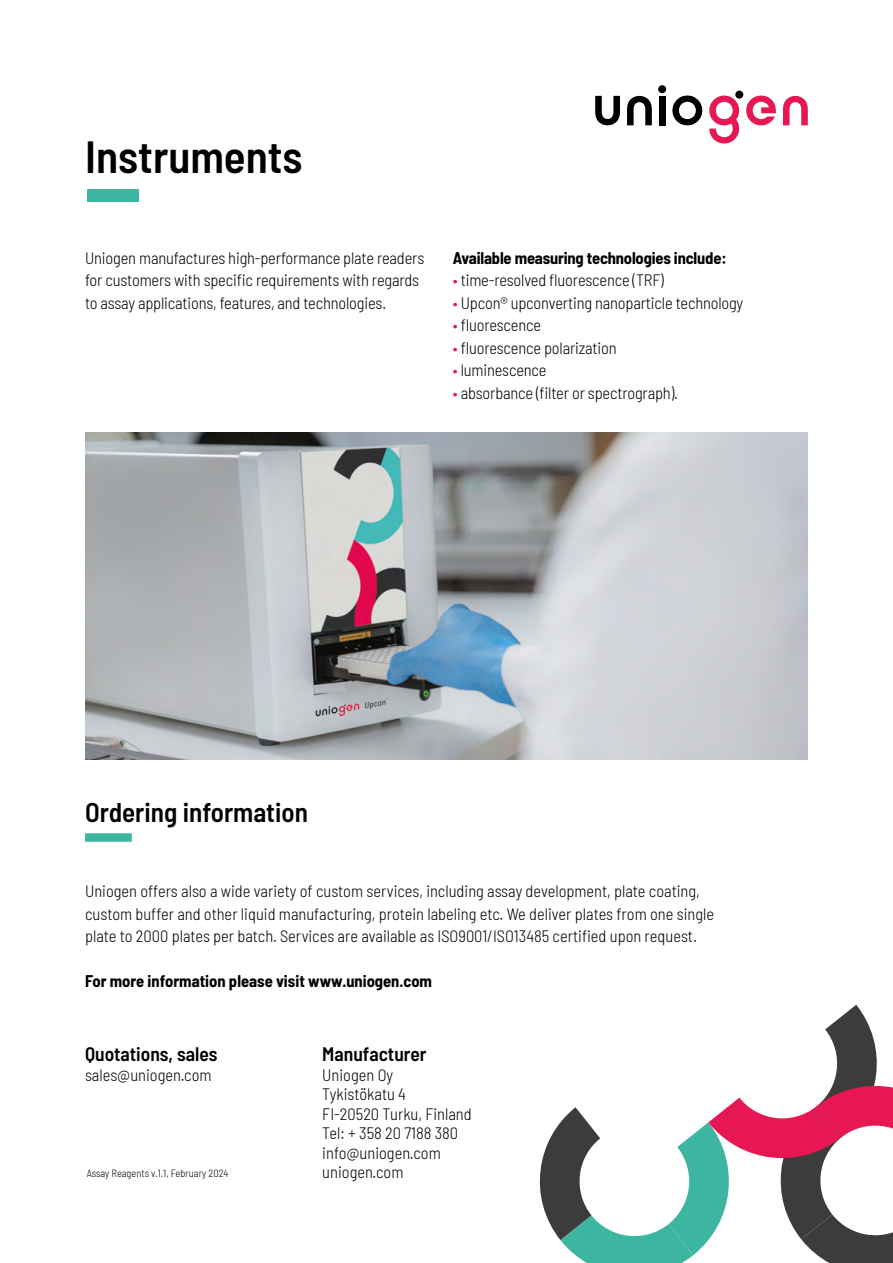
<style>
.page{position:relative;width:893px;height:1263px;background:#fff}
.page>*{position:absolute;margin:0;border:0;box-sizing:border-box;transform-origin:0 0}
.t1{font:600 semi-condensed 45px "Barlow";color:#000}
.t2{font:600 semi-condensed 27px "Barlow";color:#000}
.t3{font:600 semi-condensed 19.5px "Barlow";color:#000}
.t4{font:300 semi-condensed 16.5px/19.5px "Barlow";letter-spacing:-.005em;color:#000}
.t5{font:700 semi-condensed 16.5px "Barlow";letter-spacing:-.01em;color:#000}
.t6{font:300 semi-condensed 10.5px "Barlow";color:#000}
.s1{color:#e61753}
</style>
<div class="page">
<img style="left:85px;top:432px;width:723px;height:327px">
<div style="left:659px;top:96px;width:6px;height:29px;background:#000"></div>
<svg style="left:627px;top:96px;width:25px;height:29px"></svg>
<svg style="left:672px;top:96px;width:30px;height:29px"></svg>
<svg style="left:595px;top:96px;width:25px;height:29px"></svg>
<div style="left:658px;top:85px;width:8px;height:8px;background:#000;border-radius:50%"></div>
<svg style="left:783px;top:96px;width:25px;height:29px"></svg>
<svg style="left:746px;top:96px;width:30px;height:29px"></svg>
<svg style="left:709px;top:96px;width:30px;height:47px"></svg>
<div style="left:735px;top:91px;width:8px;height:8px;background:#000;border-radius:50%"></div>
<svg style="left:539px;top:1005px;width:354px;height:258px"></svg>
<div style="left:85px;top:833px;width:47px;height:9px;background:#3cb5a1"></div>
<div style="left:87px;top:189px;width:51px;height:13px;background:#3cb5a1"></div>
<h1 class="t1" style="left:85px;top:124px;width:219px">Instruments</h1>
<p class="t4" style="left:85px;top:245px;width:341px;line-height:22.5px">Uniogen manufactures high-performance plate readers for customers with specific requirements with regards to assay applications, features, and technologies.</p>
<p class="t5" style="left:453px;top:246px;width:275px">Available measuring technologies include:</p>
<p class="t4" style="left:453px;top:269px;width:213px"><span class="s1">•</span> time-resolved fluorescence (TRF)</p>
<p class="t4" style="left:453px;top:292px;width:292px"><span class="s1">•</span> Upcon® upconverting nanoparticle technology</p>
<p class="t4" style="left:453px;top:315px;width:90px"><span class="s1">•</span> fluorescence</p>
<p class="t4" style="left:453px;top:337px;width:165px"><span class="s1">•</span> fluorescence polarization</p>
<p class="t4" style="left:453px;top:360px;width:95px"><span class="s1">•</span> luminescence</p>
<p class="t4" style="left:453px;top:382px;width:227px"><span class="s1">•</span> absorbance (filter or spectrograph).</p>
<h2 class="t2" style="left:85px;top:793px;width:224px">Ordering information</h2>
<p class="t4" style="left:85px;top:879px;width:630px;line-height:22.5px">Uniogen offers also a wide variety of custom services, including assay development, plate coating, custom buffer and other liquid manufacturing, protein labeling etc. We deliver plates from one single plate to 2000 plates per batch. Services are available as ISO9001/ISO13485 certified upon request.</p>
<p class="t5" style="left:85px;top:969px;width:349px">For more information please visit www.uniogen.com</p>
<p class="t3" style="left:85px;top:1040px;width:134px">Quotations, sales</p>
<p class="t4" style="left:85px;top:1063px;width:128px">sales@uniogen.com</p>
<p class="t6" style="left:87px;top:1165px;width:143px">Assay Reagents v.1.1, February 2024</p>
<p class="t3" style="left:322px;top:1040px;width:106px">Manufacturer</p>
<p class="t4" style="left:322px;top:1063px;width:151px">Uniogen Oy<br>Tykistökatu 4<br>FI-20520 Turku, Finland<br>Tel: + 358 20 7188 380 info@uniogen.com uniogen.com</p>
</div>
